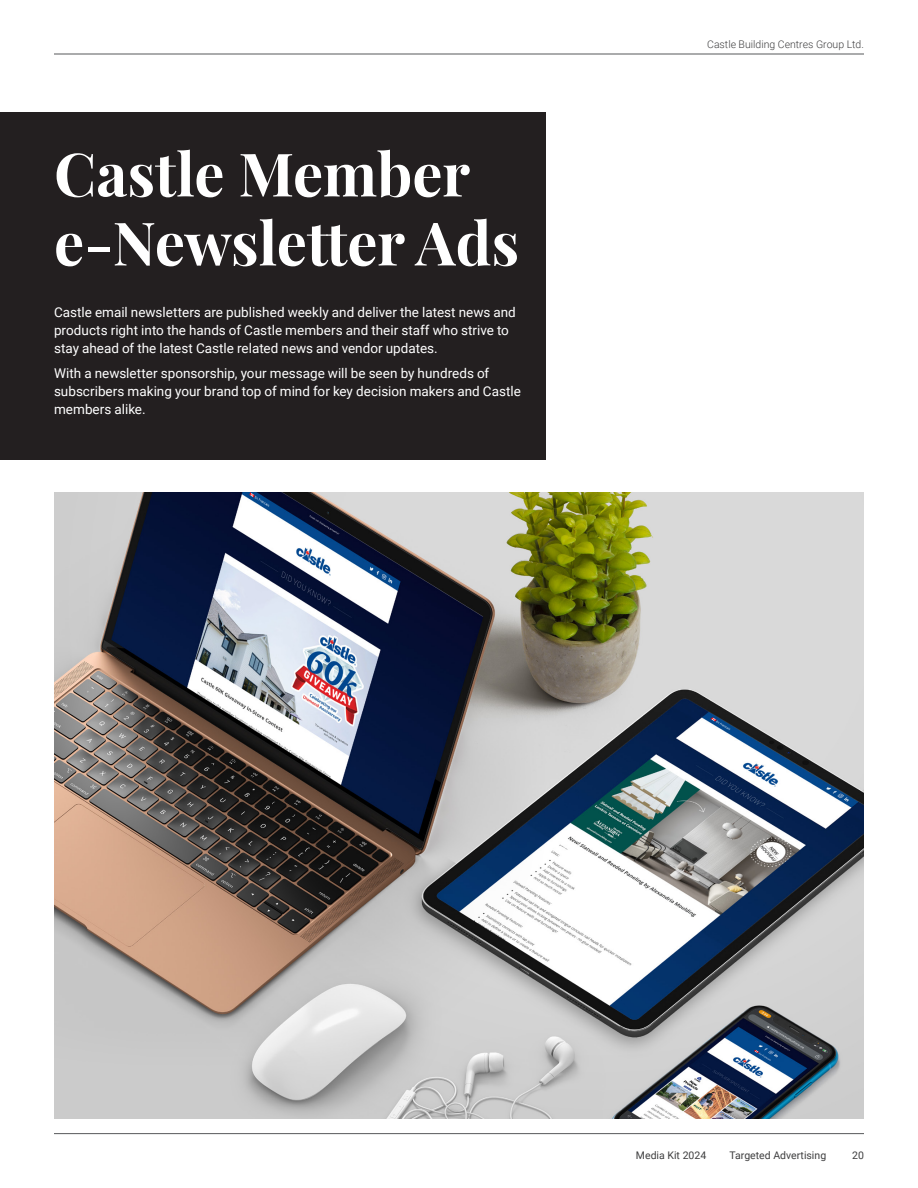
<style>
.page{position:relative;width:918px;height:1188px;background:#fff}
.page>*{position:absolute;margin:0;border:0;box-sizing:border-box;transform-origin:0 0}
.t1{font:700 60px/69px "Playfair Display";letter-spacing:-.005em;color:#fff}
.White_copy__for_black_box{font:13.5px/18px "Roboto";color:#fff}
.t2{font:10.5px "Roboto";color:#3e3e3f}
.t3{font:300 10.5px "Roboto";color:#3e3e3f}
</style>
<div class="page">
<hr style="left:54px;top:54px;width:810px;height:1px;background:#57585a">
<hr style="left:54px;top:1133px;width:810px;height:1px;background:#57585a">
<img style="left:54px;top:492px;width:810px;height:627px">
<div style="left:0;top:112px;width:545px;height:348px;background:#231f20"></div>
<p class="t1" style="left:54px;top:134px;width:467px">Castle Member e-Newsletter Ads</p>
<p class="White_copy__for_black_box" style="left:54px;top:302px;width:463px">Castle email newsletters are published weekly and deliver the latest news and products right into the hands of Castle members and their staff who strive to stay ahead of the latest Castle related news and vendor updates.</p>
<p class="White_copy__for_black_box" style="left:54px;top:363px;width:468px">With a newsletter sponsorship, your message will be seen by hundreds of subscribers making your brand top of mind for key decision makers and Castle members alike.</p>
<p class="t3" style="left:707px;top:37px;width:158px">Castle Building Centres Group Ltd.</p>
<p class="t2" style="left:636px;top:1147px;width:72px">Media Kit 2024</p>
<p class="t2" style="left:729px;top:1147px;width:98px">Targeted Advertising</p>
<p class="t2" style="left:852px;top:1147px;width:13px">20</p>
</div>
